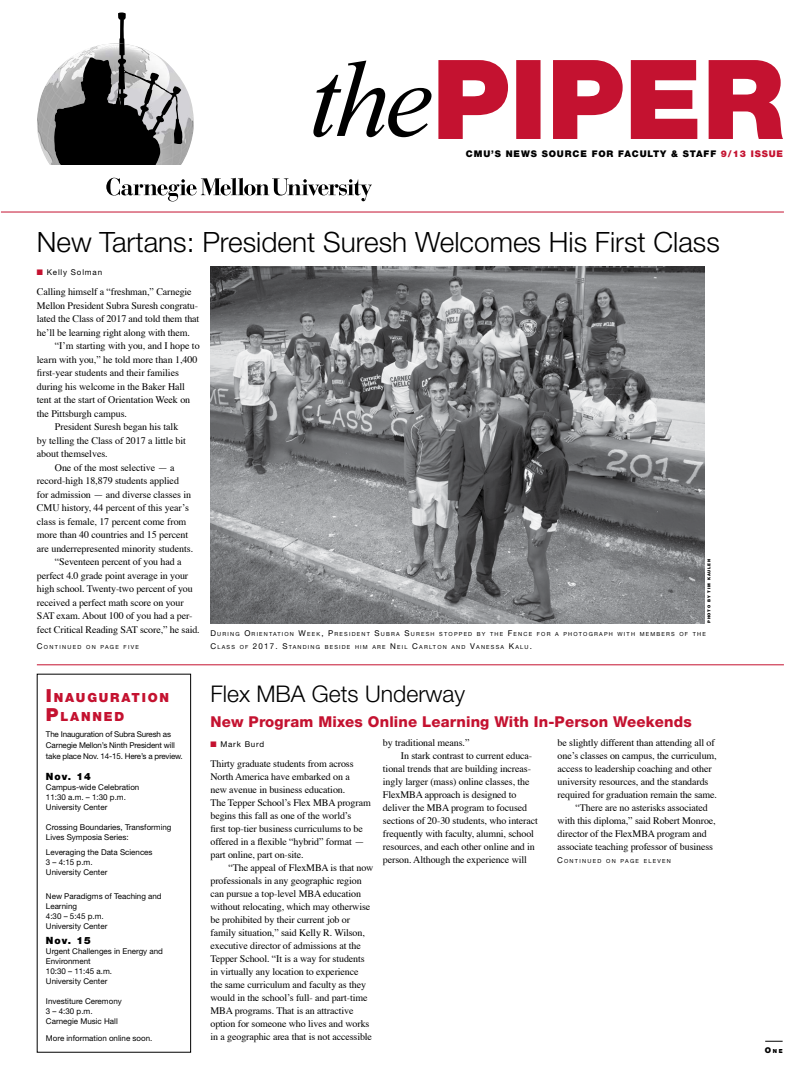
<style>
.page{position:relative;width:810px;height:1080px;background:#fff}
.page>*{position:absolute;margin:0;border:0;box-sizing:border-box;transform-origin:0 0}
.t1{font:300 28px "Helvetica Neue";color:#000}
.t2{font:300 23px "Helvetica Neue";color:#000}
.t3{font:800 15px "Helvetica Neue";letter-spacing:.01em;color:#c41230}
.t4{font:900 12.6px/19px "Helvetica Neue";letter-spacing:.145em;color:#c41230}
.t5{font:10px/13px "Times";letter-spacing:-.01em;color:#000}
.t6{font:900 10px "Helvetica Neue";letter-spacing:.1em;color:#000}
.t7{font:900 9.2px "Helvetica Neue";letter-spacing:.095em;color:#000}
.t8{font:8px/10px "Helvetica Neue";color:#000}
.t9{font:8px/11px "Helvetica Neue";letter-spacing:-.02em;color:#000}
.t10{font:8px "Helvetica Neue";letter-spacing:.1em;color:#000}
.t11{font:5.6px "Helvetica Neue";letter-spacing:.215em;color:#000}
.t12{font:900 5.6px "Helvetica Neue";color:#000}
.t13{font:900 4px "Helvetica Neue";letter-spacing:.2em;color:#000}
.s1{color:#c41230}
.s2{font-size:8px}
.s3{font-size:18px}
</style>
<div class="page">
<img style="left:37px;top:73px;width:17px;height:92px">
<img style="left:54px;top:64px;width:9px;height:101px">
<hr style="left:37px;top:665px;width:747px;height:1px;background:#c41230">
<img style="left:211px;top:266px;width:494px;height:357px">
<div style="left:37px;top:674px;width:154px;height:378px;border:1px solid #000"></div>
<svg style="left:765px;top:1041px;width:18px;height:1px"></svg>
<hr style="left:1px;top:212px;width:783px;height:1px;background:#c41230">
<svg style="left:438px;top:60px;width:345px;height:79px"></svg>
<svg style="left:63px;top:12px;width:369px;height:189px"></svg>
<p class="t7" style="left:466px;top:148px;width:319px">CMU’S NEWS SOURCE FOR FACULTY &amp; STAFF <span class="s1">9/13 ISSUE</span></p>
<h1 class="t1" style="left:37px;top:225px;width:685px">New Tartans: President Suresh Welcomes His First Class</h1>
<p class="t10" style="left:37px;top:267px;width:67px"><span class="s1">■</span> Kelly Solman</p>
<p class="t5" style="left:37px;top:285px;width:156px">Calling himself a “freshman,” Carnegie</p>
<p class="t5" style="left:37px;top:298px;width:163px">Mellon President Subra Suresh congratu-</p>
<p class="t5" style="left:37px;top:312px;width:164px">lated the Class of 2017 and told them that</p>
<p class="t5" style="left:37px;top:325px;width:155px">he’ll be learning right along with them.</p>
<p class="t5" style="left:55px;top:339px;width:146px">“I’m starting with you, and I hope to</p>
<p class="t5" style="left:37px;top:352px;width:162px">learn with you,” he told more than 1,400</p>
<p class="t5" style="left:37px;top:366px;width:144px">first-year students and their families</p>
<p class="t5" style="left:37px;top:379px;width:150px">during his welcome in the Baker Hall</p>
<p class="t5" style="left:37px;top:393px;width:155px">tent at the start of Orientation Week on</p>
<p class="t5" style="left:37px;top:406px;width:92px">the Pittsburgh campus.</p>
<p class="t5" style="left:55px;top:420px;width:125px">President Suresh began his talk</p>
<p class="t5" style="left:37px;top:433px;width:151px">by telling the Class of 2017 a little bit</p>
<p class="t5" style="left:37px;top:447px;width:72px">about themselves.</p>
<p class="t5" style="left:55px;top:460px;width:121px">One of the most selective — a</p>
<p class="t5" style="left:37px;top:474px;width:144px">record-high 18,879 students applied</p>
<p class="t5" style="left:37px;top:487px;width:156px">for admission — and diverse classes in</p>
<p class="t5" style="left:37px;top:501px;width:154px">CMU history, 44 percent of this year’s</p>
<p class="t5" style="left:37px;top:514px;width:151px">class is female, 17 percent come from</p>
<p class="t5" style="left:37px;top:528px;width:153px">more than 40 countries and 15 percent</p>
<p class="t5" style="left:37px;top:541px;width:158px">are underrepresented minority students.</p>
<p class="t5" style="left:55px;top:555px;width:128px">“Seventeen percent of you had a</p>
<p class="t5" style="left:37px;top:568px;width:153px">perfect 4.0 grade point average in your</p>
<p class="t5" style="left:37px;top:582px;width:157px">high school. Twenty-two percent of you</p>
<p class="t5" style="left:37px;top:595px;width:148px">received a perfect math score on your</p>
<p class="t5" style="left:37px;top:609px;width:157px">SAT exam. About 100 of you had a per-</p>
<p class="t5" style="left:37px;top:622px;width:164px">fect Critical Reading SAT score,” he said.</p>
<p class="t11" style="left:37px;top:644px;width:104px"><span class="s2">C</span>ONTINUED ON PAGE FIVE</p>
<p class="t13" style="left:707px;top:623px;width:66px;rotate:-90deg">PHOTO BY TIM KAULEN</p>
<p class="t11" style="left:210px;top:631px;width:497px"><span class="s2">D</span>URING <span class="s2">O</span>RIENTATION <span class="s2">W</span>EEK<span class="s2">, P</span>RESIDENT <span class="s2">S</span>UBRA <span class="s2">S</span>URESH STOPPED BY THE <span class="s2">F</span>ENCE FOR A PHOTOGRAPH WITH MEMBERS OF THE</p>
<p class="t11" style="left:210px;top:644px;width:323px"><span class="s2">C</span>LASS OF <span class="s2">2017. S</span>TANDING BESIDE HIM ARE <span class="s2">N</span>EIL <span class="s2">C</span>ARLTON AND <span class="s2">V</span>ANESSA <span class="s2">K</span>ALU<span class="s2">.</span></p>
<p class="t4" style="left:46px;top:688px;width:125px"><span class="s3">I</span>NAUGURATION<br><span class="s3">P</span>LANNED</p>
<p class="t9" style="left:46px;top:728px;width:138px">The Inauguration of Subra Suresh as<br>Carnegie Mellon’s Ninth President will take place Nov. 14-15. Here’s a preview.</p>
<p class="t6" style="left:46px;top:771px;width:46px">Nov. 14</p>
<p class="t8" style="left:46px;top:782px;width:95px">Campus-wide Celebration<br>11:30 a.m. – 1:30 p.m.<br>University Center</p>
<p class="t8" style="left:46px;top:822px;width:127px">Crossing Boundaries, Transforming<br>Lives Symposia Series:</p>
<p class="t8" style="left:46px;top:847px;width:108px">Leveraging the Data Sciences<br>3 – 4:15 p.m.<br>University Center</p>
<p class="t8" style="left:46px;top:891px;width:117px">New Paradigms of Teaching and<br>Learning<br>4:30 – 5:45 p.m.<br>University Center</p>
<p class="t6" style="left:46px;top:934px;width:46px">Nov. 15</p>
<p class="t8" style="left:46px;top:946px;width:119px">Urgent Challenges in Energy and<br>Environment<br>10:30 – 11:45 a.m.<br>University Center</p>
<p class="t8" style="left:46px;top:996px;width:77px">Investiture Ceremony<br>3 – 4:30 p.m.<br>Carnegie Music Hall</p>
<p class="t8" style="left:46px;top:1033px;width:108px">More information online soon.</p>
<h2 class="t2" style="left:210px;top:679px;width:256px">Flex MBA Gets Underway</h2>
<h3 class="t3" style="left:210px;top:712px;width:483px">New Program Mixes Online Learning With In-Person Weekends</h3>
<p class="t10" style="left:210px;top:739px;width:55px"><span class="s1">■</span> Mark Burd</p>
<p class="t5" style="left:210px;top:756px;width:162px">Thirty graduate students from across North America have embarked on a<br>new avenue in business education.<br>The Tepper School’s Flex MBA program begins this fall as one of the world’s<br>first top-tier business curriculums to be offered in a flexible “hybrid” format — part online, part on-site.</p>
<p class="t5" style="left:210px;top:860px;width:165px;text-indent:18px">“The appeal of FlexMBA is that now professionals in any geographic region can pursue a top-level MBA education without relocating, which may otherwise be prohibited by their current job or family situation,” said Kelly R. Wilson, executive director of admissions at the Tepper School. “It is a way for students in virtually any location to experience<br>the same curriculum and faculty as they would in the school’s full- and part-time MBA programs. That is an attractive option for someone who lives and works in a geographic area that is not accessible</p>
<p class="t5" style="left:383px;top:736px;width:88px">by traditional means.”</p>
<p class="t5" style="left:401px;top:749px;width:133px">In stark contrast to current educa-</p>
<p class="t5" style="left:383px;top:762px;width:150px">tional trends that are building increas-</p>
<p class="t5" style="left:383px;top:775px;width:148px">ingly larger (mass) online classes, the</p>
<p class="t5" style="left:383px;top:788px;width:135px">FlexMBA approach is designed to</p>
<p class="t5" style="left:383px;top:801px;width:146px">deliver the MBA program to focused</p>
<p class="t5" style="left:383px;top:814px;width:156px">sections of 20-30 students, who interact</p>
<p class="t5" style="left:383px;top:827px;width:153px">frequently with faculty, alumni, school</p>
<p class="t5" style="left:383px;top:840px;width:153px">resources, and each other online and in</p>
<p class="t5" style="left:383px;top:853px;width:145px">person. Although the experience will</p>
<p class="t5" style="left:558px;top:736px;width:159px">be slightly different than attending all of</p>
<p class="t5" style="left:558px;top:749px;width:161px">one’s classes on campus, the curriculum,</p>
<p class="t5" style="left:558px;top:762px;width:156px">access to leadership coaching and other</p>
<p class="t5" style="left:558px;top:775px;width:152px">university resources, and the standards</p>
<p class="t5" style="left:558px;top:788px;width:161px">required for graduation remain the same.</p>
<p class="t5" style="left:576px;top:801px;width:134px">“There are no asterisks associated</p>
<p class="t5" style="left:558px;top:814px;width:160px">with this diploma,” said Robert Monroe,</p>
<p class="t5" style="left:558px;top:827px;width:151px">director of the FlexMBA program and</p>
<p class="t5" style="left:558px;top:840px;width:157px">associate teaching professor of business</p>
<p class="t11" style="left:557px;top:858px;width:115px"><span class="s2">C</span>ONTINUED ON PAGE ELEVEN</p>
<p class="t12" style="left:765px;top:1048px;width:19px"><span class="s2">O</span>NE</p>
</div>
